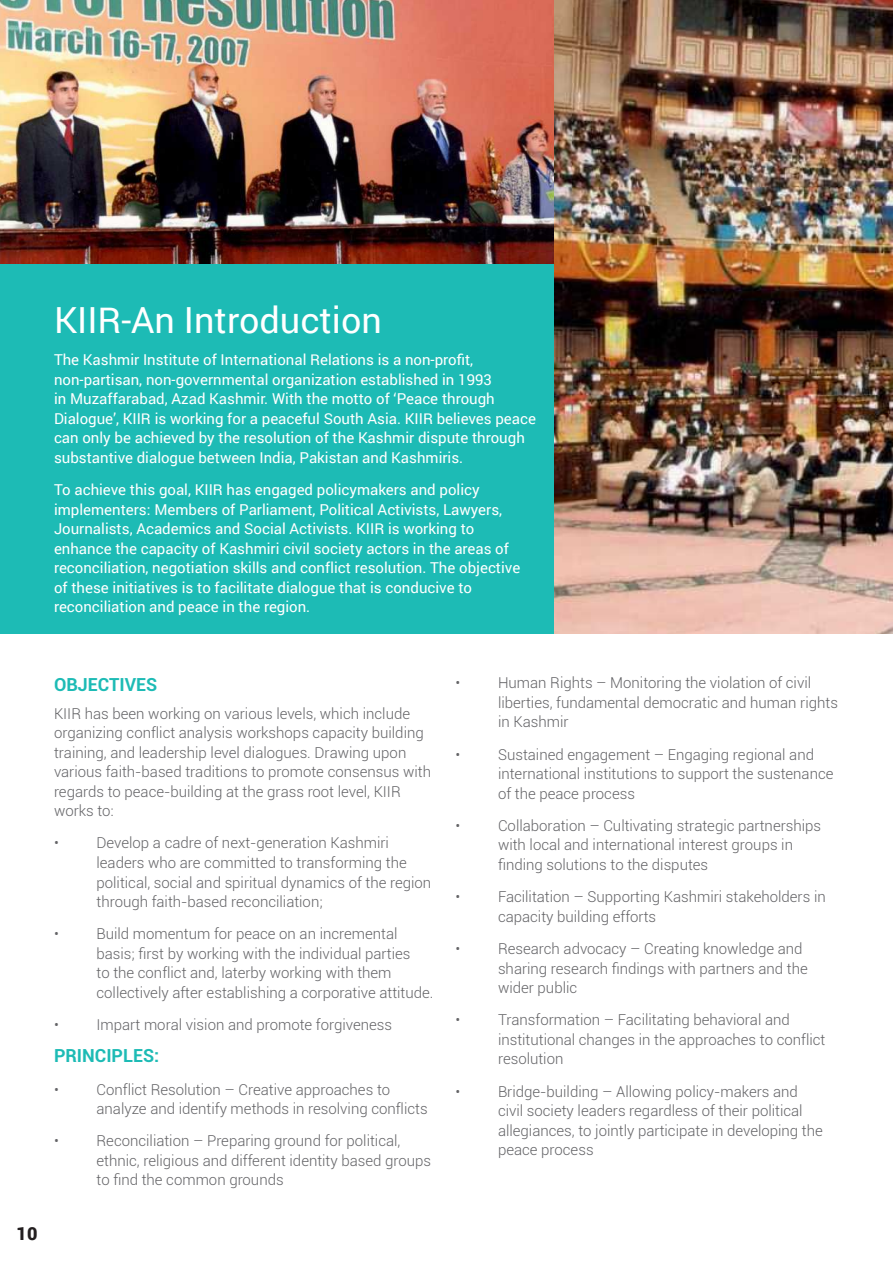
<style>
.page{position:relative;width:893px;height:1263px;background:#fff}
.page>*{position:absolute;margin:0;border:0;box-sizing:border-box;transform-origin:0 0}
.t1{font:36px "Roboto";color:#fff}
.t2{font:700 18px "Roboto";color:#1dbbb5}
.t3{font:900 18px "Roboto";color:#231f20}
.t4{font:300 15px/19.5px "Roboto";color:#636366}
.t5{font:15px/19.5px "Roboto";color:#fff}
</style>
<div class="page">
<div style="left:0;top:0;width:555px;height:633px;background:#1dbbb5"></div>
<img style="left:0;top:0;width:555px;height:263px">
<img style="left:555px;top:0;width:338px;height:634px">
<h1 class="t1" style="left:54px;top:295px;width:329px">KIIR-An Introduction</h1>
<p class="t5" style="left:54px;top:350px;width:483px">The Kashmir Institute of International Relations is a non-profit, non-partisan, non-governmental organization established in 1993<br>in Muzaffarabad, Azad Kashmir. With the motto of ‘Peace through Dialogue’, KIIR is working for a peaceful South Asia. KIIR believes peace can only be achieved by the resolution of the Kashmir dispute through substantive dialogue between India, Pakistan and Kashmiris.</p>
<p class="t5" style="left:54px;top:480px;width:468px">To achieve this goal, KIIR has engaged policymakers and policy implementers: Members of Parliament, Political Activists, Lawyers, Journalists, Academics and Social Activists. KIIR is working to enhance the capacity of Kashmiri civil society actors in the areas of reconciliation, negotiation skills and conflict resolution. The objective of these initiatives is to facilitate dialogue that is conducive to reconciliation and peace in the region.</p>
<p class="t3" style="left:17px;top:1221px;width:22px">10</p>
<p class="t2" style="left:54px;top:672px;width:105px">OBJECTIVES</p>
<p class="t4" style="left:54px;top:703px;width:379px">KIIR has been working on various levels, which include organizing conflict analysis workshops capacity building training, and leadership level dialogues. Drawing upon various faith-based traditions to promote consensus with regards to peace-building at the grass root level, KIIR works to:</p>
<p class="t4" style="left:54px;top:833px;width:6px">•</p>
<p class="t4" style="left:97px;top:833px;width:336px">Develop a cadre of next-generation Kashmiri leaders who are committed to transforming the political, social and spiritual dynamics of the region through faith-based reconciliation;</p>
<p class="t4" style="left:54px;top:924px;width:6px">•</p>
<p class="t4" style="left:97px;top:924px;width:338px">Build momentum for peace on an incremental basis; first by working with the individual parties<br>to the conflict and, laterby working with them collectively after establishing a corporative attitude.</p>
<p class="t4" style="left:54px;top:1014px;width:6px">•</p>
<p class="t4" style="left:97px;top:1014px;width:297px">Impart moral vision and promote forgiveness</p>
<p class="t2" style="left:54px;top:1043px;width:107px">PRINCIPLES:</p>
<p class="t4" style="left:54px;top:1079px;width:6px">•</p>
<p class="t4" style="left:97px;top:1079px;width:333px">Conflict Resolution – Creative approaches to analyze and identify methods in resolving conflicts</p>
<p class="t4" style="left:54px;top:1131px;width:6px">•</p>
<p class="t4" style="left:97px;top:1131px;width:336px">Reconciliation – Preparing ground for political, ethnic, religious and different identity based groups to find the common grounds</p>
<p class="t4" style="left:455px;top:673px;width:6px">•</p>
<p class="t4" style="left:498px;top:673px;width:341px">Human Rights – Monitoring the violation of civil liberties, fundamental democratic and human rights in Kashmir</p>
<p class="t4" style="left:455px;top:744px;width:6px">•</p>
<p class="t4" style="left:498px;top:744px;width:337px">Sustained engagement – Engaging regional and international institutions to support the sustenance of the peace process</p>
<p class="t4" style="left:455px;top:815px;width:6px">•</p>
<p class="t4" style="left:498px;top:815px;width:325px">Collaboration – Cultivating strategic partnerships with local and international interest groups in finding solutions to the disputes</p>
<p class="t4" style="left:455px;top:887px;width:6px">•</p>
<p class="t4" style="left:498px;top:887px;width:329px">Facilitation – Supporting Kashmiri stakeholders in capacity building efforts</p>
<p class="t4" style="left:455px;top:938px;width:6px">•</p>
<p class="t4" style="left:498px;top:938px;width:311px">Research advocacy – Creating knowledge and sharing research findings with partners and the wider public</p>
<p class="t4" style="left:455px;top:1010px;width:6px">•</p>
<p class="t4" style="left:498px;top:1010px;width:329px">Transformation – Facilitating behavioral and institutional changes in the approaches to conflict resolution</p>
<p class="t4" style="left:455px;top:1081px;width:6px">•</p>
<p class="t4" style="left:498px;top:1081px;width:326px">Bridge-building – Allowing policy-makers and civil society leaders regardless of their political allegiances, to jointly participate in developing the peace process</p>
</div>
